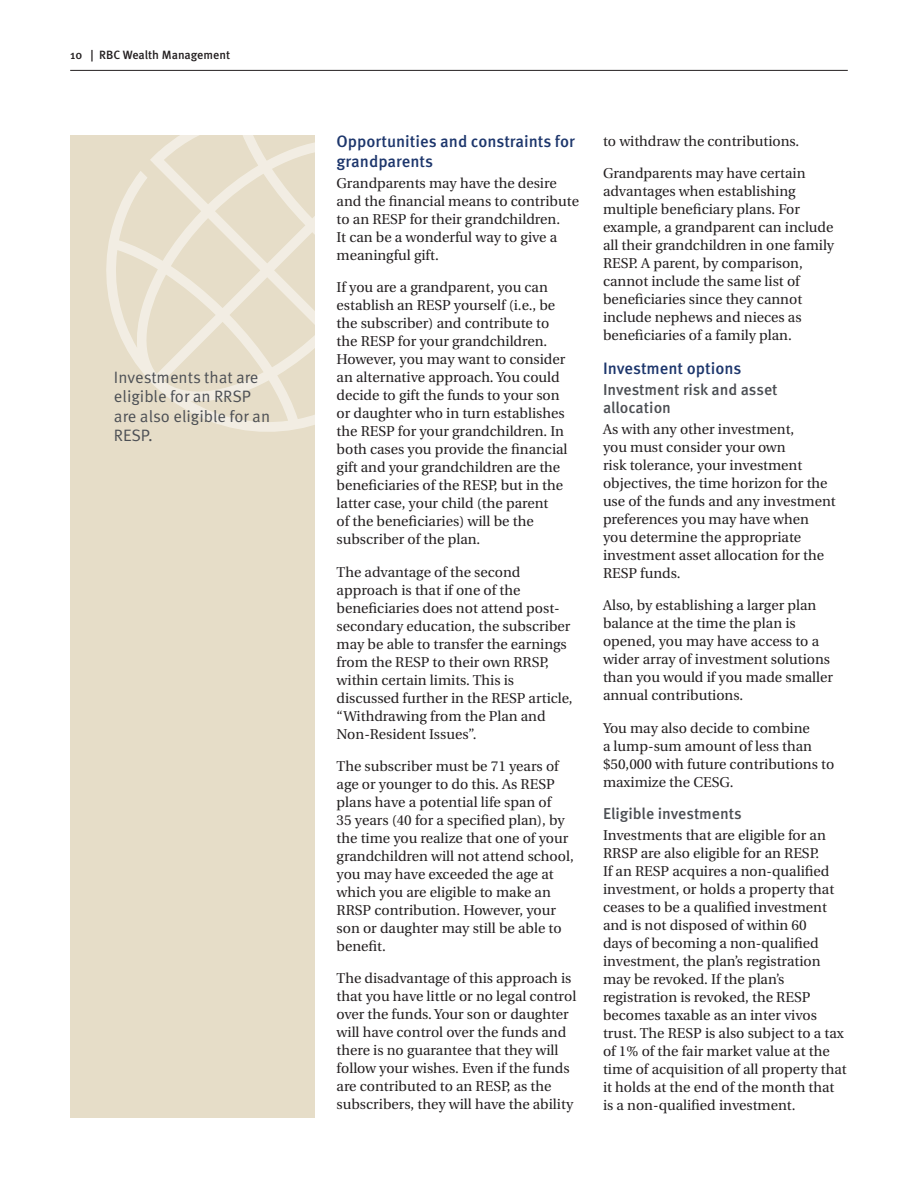
<style>
.page{position:relative;width:918px;height:1188px;background:#fff}
.page>*{position:absolute;margin:0;border:0;box-sizing:border-box;transform-origin:0 0}
.t1{font:16.5px/19.5px "Meta OT Norm";color:#4c4f54}
.t2{font:500 16.5px/19.5px "Meta OT";color:#1d366c}
.t3{font:500 15.75px/18px "Meta OT";color:#4c4f54}
.t4{font:14.25px/18px "Utopia";color:#231f20}
.t5{font:500 12px "Meta OT";color:#231f20}
</style>
<div class="page">
<hr style="left:70px;top:70px;width:778px;height:1px;background:#231f20">
<div style="left:70px;top:135px;width:245px;height:983px;background:#e6ddc8"></div>
<svg style="left:106px;top:135px;width:209px;height:297px"></svg>
<p class="t5" style="left:70px;top:47px;width:162px">10 | RBC Wealth Management</p>
<p class="t1" style="left:114px;top:367px;width:158px">Investments that are eligible for an RRSP are also eligible for an<br>RESP.</p>
<p class="t2" style="left:337px;top:132px;width:240px">Opportunities and constraints for grandparents</p>
<p class="t4" style="left:337px;top:175px;width:244px">Grandparents may have the desire and the financial means to contribute to an RESP for their grandchildren.<br>It can be a wonderful way to give a meaningful gift.</p>
<p class="t4" style="left:337px;top:279px;width:232px">If you are a grandparent, you can establish an RESP yourself (i.e., be the subscriber) and contribute to the RESP for your grandchildren.<br>However, you may want to consider an alternative approach. You could decide to gift the funds to your son or daughter who in turn establishes the RESP for your grandchildren. In both cases you provide the financial gift and your grandchildren are the beneficiaries of the RESP, but in the latter case, your child (the parent<br>of the beneficiaries) will be the subscriber of the plan.</p>
<p class="t4" style="left:337px;top:563px;width:238px">The advantage of the second approach is that if one of the beneficiaries does not attend post&shy;secondary education, the subscriber may be able to transfer the earnings from the RESP to their own RRSP, within certain limits. This is discussed further in the RESP article, “Withdrawing from the Plan and<br>Non-Resident Issues”.</p>
<p class="t4" style="left:337px;top:757px;width:239px">The subscriber must be 71 years of age or younger to do this. As RESP plans have a potential life span of<br>35 years (40 for a specified plan), by the time you realize that one of your grandchildren will not attend school, you may have exceeded the age at which you are eligible to make an<br>RRSP contribution. However, your son or daughter may still be able to benefit.</p>
<p class="t4" style="left:337px;top:970px;width:241px">The disadvantage of this approach is that you have little or no legal control over the funds. Your son or daughter will have control over the funds and there is no guarantee that they will follow your wishes. Even if the funds are contributed to an RESP, as the subscribers, they will have the ability</p>
<p class="t4" style="left:603px;top:132px;width:198px">to withdraw the contributions.</p>
<p class="t4" style="left:603px;top:164px;width:233px">Grandparents may have certain advantages when establishing multiple beneficiary plans. For example, a grandparent can include all their grandchildren in one family<br>RESP. A parent, by comparison, cannot include the same list of beneficiaries since they cannot include nephews and nieces as beneficiaries of a family plan.</p>
<p class="t2" style="left:603px;top:358px;width:140px">Investment options</p>
<p class="t3" style="left:603px;top:381px;width:176px">Investment risk and asset allocation</p>
<p class="t4" style="left:603px;top:421px;width:234px">As with any other investment,<br>you must consider your own<br>risk tolerance, your investment objectives, the time horizon for the use of the funds and any investment preferences you may have when you determine the appropriate investment asset allocation for the<br>RESP funds.</p>
<p class="t4" style="left:603px;top:597px;width:232px">Also, by establishing a larger plan balance at the time the plan is opened, you may have access to a wider array of investment solutions than you would if you made smaller annual contributions.</p>
<p class="t4" style="left:603px;top:719px;width:233px">You may also decide to combine<br>a lump-sum amount of less than $50,000 with future contributions to maximize the CESG.</p>
<p class="t3" style="left:603px;top:805px;width:140px">Eligible investments</p>
<p class="t4" style="left:603px;top:827px;width:245px">Investments that are eligible for an RRSP are also eligible for an RESP.<br>If an RESP acquires a non-qualified investment, or holds a property that ceases to be a qualified investment and is not disposed of within 60<br>days of becoming a non-qualified investment, the plan’s registration may be revoked. If the plan’s registration is revoked, the RESP becomes taxable as an inter vivos trust. The RESP is also subject to a tax of 1% of the fair market value at the time of acquisition of all property that it holds at the end of the month that is a non-qualified investment.</p>
</div>
